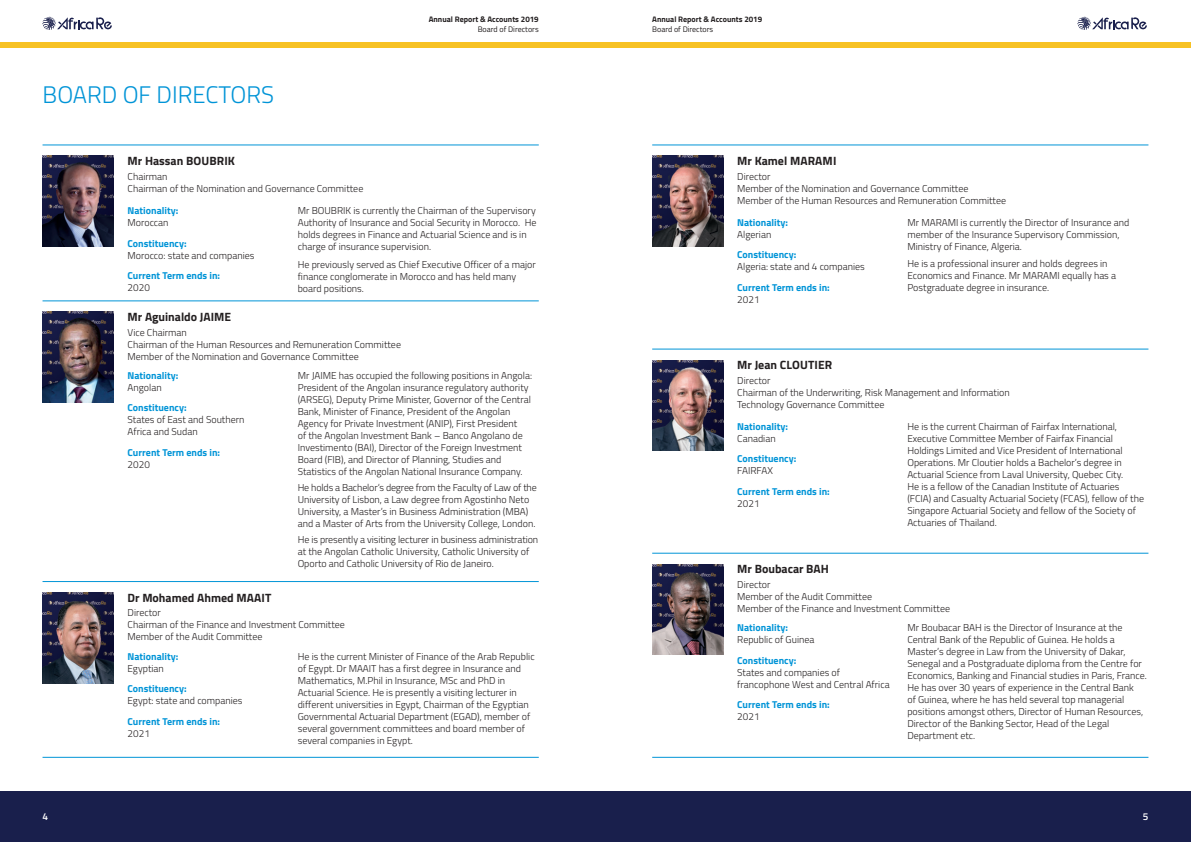
<style>
.page{position:relative;width:1191px;height:842px;background:#fff}
.page>*{position:absolute;margin:0;border:0;box-sizing:border-box;transform-origin:0 0}
.t1{font:300 24px "Titillium";color:#0094d7}
.t2{font:700 12px "Titillium";color:#231f20}
.t3{font:300 10px/12px "Titillium";color:#231f20}
.t4{font:700 10px "Titillium";color:#0094d7}
.t5{font:600 10px "Titillium";color:#fff}
.t6{font:700 8px "Titillium";color:#231f20}
.t7{font:8px "Titillium";color:#231f20}
</style>
<div class="page">
<div style="left:0;top:43px;width:1191px;height:5px;background:#f7c224"></div>
<div style="left:0;top:791px;width:595px;height:51px;background:#191f4c"></div>
<div style="left:595px;top:791px;width:596px;height:51px;background:#191f4c"></div>
<svg style="left:43px;top:17px;width:69px;height:13px"></svg>
<svg style="left:1077px;top:17px;width:69px;height:13px"></svg>
<img style="left:43px;top:156px;width:70px;height:91px">
<img style="left:652px;top:564px;width:71px;height:91px">
<img style="left:43px;top:312px;width:70px;height:91px">
<img style="left:43px;top:592px;width:70px;height:91px">
<hr style="left:43px;top:757px;width:496px;height:1px;background:#0094d7">
<hr style="left:652px;top:757px;width:496px;height:1px;background:#0094d7">
<hr style="left:43px;top:581px;width:496px;height:1px;background:#0094d7">
<hr style="left:652px;top:553px;width:496px;height:1px;background:#0094d7">
<hr style="left:43px;top:300px;width:496px;height:1px;background:#0094d7">
<hr style="left:652px;top:349px;width:496px;height:1px;background:#0094d7">
<hr style="left:43px;top:145px;width:496px;height:1px;background:#0094d7">
<hr style="left:652px;top:145px;width:496px;height:1px;background:#0094d7">
<img style="left:652px;top:156px;width:71px;height:91px">
<img style="left:652px;top:360px;width:71px;height:91px">
<h1 class="t1" style="left:43px;top:77px;width:233px">BOARD OF DIRECTORS</h1>
<p class="t2" style="left:128px;top:152px;width:109px">Mr Hassan BOUBRIK</p>
<p class="t3" style="left:128px;top:170px;width:237px">Chairman<br>Chairman of the Nomination and Governance Committee</p>
<p class="t6" style="left:429px;top:13px;width:112px">Annual Report &amp; Accounts 2019</p>
<p class="t7" style="left:477px;top:23px;width:63px">Board of Directors</p>
<p class="t4" style="left:128px;top:203px;width:52px">Nationality:</p>
<p class="t3" style="left:128px;top:216px;width:43px">Moroccan</p>
<p class="t4" style="left:128px;top:236px;width:60px">Constituency:</p>
<p class="t3" style="left:128px;top:249px;width:128px">Morocco: state and companies</p>
<p class="t4" style="left:128px;top:268px;width:94px">Current Term ends in:</p>
<p class="t3" style="left:128px;top:281px;width:24px">2020</p>
<p class="t3" style="left:298px;top:204px;width:240px">Mr BOUBRIK is currently the Chairman of the Supervisory Authority of Insurance and Social Security in Morocco. He holds degrees in Finance and Actuarial Science and is in charge of insurance supervision.</p>
<p class="t3" style="left:298px;top:258px;width:240px">He previously served as Chief Executive Officer of a major finance conglomerate in Morocco and has held many board positions.</p>
<p class="t2" style="left:128px;top:307px;width:105px">Mr Aguinaldo JAIME</p>
<p class="t3" style="left:128px;top:326px;width:275px">Vice Chairman<br>Chairman of the Human Resources and Remuneration Committee<br>Member of the Nomination and Governance Committee</p>
<p class="t4" style="left:128px;top:368px;width:52px">Nationality:</p>
<p class="t3" style="left:128px;top:381px;width:36px">Angolan</p>
<p class="t4" style="left:128px;top:400px;width:60px">Constituency:</p>
<p class="t3" style="left:128px;top:413px;width:118px">States of East and Southern<br>Africa and Sudan</p>
<p class="t4" style="left:128px;top:445px;width:94px">Current Term ends in:</p>
<p class="t3" style="left:128px;top:458px;width:24px">2020</p>
<p class="t3" style="left:298px;top:369px;width:236px">Mr JAIME has occupied the following positions in Angola:<br>President of the Angolan insurance regulatory authority (ARSEG), Deputy Prime Minister, Governor of the Central Bank, Minister of Finance, President of the Angolan Agency for Private Investment (ANIP), First President<br>of the Angolan Investment Bank – Banco Angolano de Investimento (BAI), Director of the Foreign Investment Board (FIB), and Director of Planning, Studies and Statistics of the Angolan National Insurance Company.</p>
<p class="t3" style="left:298px;top:481px;width:241px">He holds a Bachelor‘s degree from the Faculty of Law of the University of Lisbon, a Law degree from Agostinho Neto University, a Master’s in Business Administration (MBA) and a Master of Arts from the University College, London.</p>
<p class="t3" style="left:298px;top:533px;width:242px">He is presently a visiting lecturer in business administration at the Angolan Catholic University, Catholic University of<br>Oporto and Catholic University of Rio de Janeiro.</p>
<p class="t2" style="left:128px;top:588px;width:145px">Dr Mohamed Ahmed MAAIT</p>
<p class="t3" style="left:128px;top:606px;width:219px">Director<br>Chairman of the Finance and Investment Committee<br>Member of the Audit Committee</p>
<p class="t4" style="left:128px;top:648px;width:52px">Nationality:</p>
<p class="t3" style="left:128px;top:661px;width:38px">Egyptian</p>
<p class="t4" style="left:128px;top:681px;width:60px">Constituency:</p>
<p class="t3" style="left:128px;top:694px;width:116px">Egypt: state and companies</p>
<p class="t4" style="left:128px;top:713px;width:94px">Current Term ends in:</p>
<p class="t3" style="left:128px;top:726px;width:24px">2021</p>
<p class="t3" style="left:298px;top:649px;width:238px">He is the current Minister of Finance of the Arab Republic of Egypt. Dr MAAIT has a first degree in Insurance and Mathematics, M.Phil in Insurance, MSc and PhD in Actuarial Science. He is presently a visiting lecturer in different universities in Egypt, Chairman of the Egyptian Governmental Actuarial Department (EGAD), member of several government committees and board member of several companies in Egypt.</p>
<p class="t6" style="left:652px;top:13px;width:112px">Annual Report &amp; Accounts 2019</p>
<p class="t7" style="left:652px;top:23px;width:63px">Board of Directors</p>
<p class="t2" style="left:737px;top:152px;width:101px">Mr Kamel MARAMI</p>
<p class="t3" style="left:737px;top:170px;width:270px">Director<br>Member of the Nomination and Governance Committee<br>Member of the Human Resources and Remuneration Committee</p>
<p class="t4" style="left:737px;top:215px;width:52px">Nationality:</p>
<p class="t3" style="left:737px;top:228px;width:36px">Algerian</p>
<p class="t4" style="left:737px;top:247px;width:60px">Constituency:</p>
<p class="t3" style="left:737px;top:260px;width:129px">Algeria: state and 4 companies</p>
<p class="t4" style="left:737px;top:280px;width:94px">Current Term ends in:</p>
<p class="t3" style="left:737px;top:293px;width:24px">2021</p>
<p class="t3" style="left:907px;top:216px;width:223px">Mr MARAMI is currently the Director of Insurance and member of the Insurance Supervisory Commission,<br>Ministry of Finance, Algeria.</p>
<p class="t3" style="left:907px;top:257px;width:210px">He is a professional insurer and holds degrees in<br>Economics and Finance. Mr MARAMI equally has a<br>Postgraduate degree in insurance.</p>
<p class="t2" style="left:737px;top:356px;width:97px">Mr Jean CLOUTIER</p>
<p class="t3" style="left:737px;top:374px;width:274px">Director<br>Chairman of the Underwriting, Risk Management and Information<br>Technology Governance Committee</p>
<p class="t4" style="left:737px;top:419px;width:52px">Nationality:</p>
<p class="t3" style="left:737px;top:432px;width:40px">Canadian</p>
<p class="t4" style="left:737px;top:451px;width:60px">Constituency:</p>
<p class="t3" style="left:737px;top:464px;width:37px">FAIRFAX</p>
<p class="t4" style="left:737px;top:484px;width:94px">Current Term ends in:</p>
<p class="t3" style="left:737px;top:497px;width:24px">2021</p>
<p class="t3" style="left:907px;top:420px;width:238px">He is the current Chairman of Fairfax International, Executive Committee Member of Fairfax Financial Holdings Limited and Vice President of International Operations. Mr Cloutier holds a Bachelor’s degree in Actuarial Science from Laval University, Quebec City.<br>He is a fellow of the Canadian Institute of Actuaries (FCIA) and Casualty Actuarial Society (FCAS), fellow of the Singapore Actuarial Society and fellow of the Society of Actuaries of Thailand.</p>
<p class="t2" style="left:737px;top:560px;width:93px">Mr Boubacar BAH</p>
<p class="t3" style="left:737px;top:578px;width:214px">Director<br>Member of the Audit Committee<br>Member of the Finance and Investment Committee</p>
<p class="t4" style="left:737px;top:620px;width:52px">Nationality:</p>
<p class="t3" style="left:737px;top:633px;width:79px">Republic of Guinea</p>
<p class="t4" style="left:737px;top:652px;width:60px">Constituency:</p>
<p class="t3" style="left:737px;top:666px;width:154px">States and companies of francophone West and Central Africa</p>
<p class="t4" style="left:737px;top:697px;width:94px">Current Term ends in:</p>
<p class="t3" style="left:737px;top:710px;width:24px">2021</p>
<p class="t3" style="left:907px;top:621px;width:241px">Mr Boubacar BAH is the Director of Insurance at the Central Bank of the Republic of Guinea. He holds a Master’s degree in Law from the University of Dakar, Senegal and a Postgraduate diploma from the Centre for Economics, Banking and Financial studies in Paris, France.<br>He has over 30 years of experience in the Central Bank<br>of Guinea, where he has held several top managerial positions amongst others, Director of Human Resources, Director of the Banking Sector, Head of the Legal Department etc.</p>
<p class="t5" style="left:43px;top:809px;width:7px">4</p>
<p class="t5" style="left:1142px;top:809px;width:7px">5</p>
</div>
